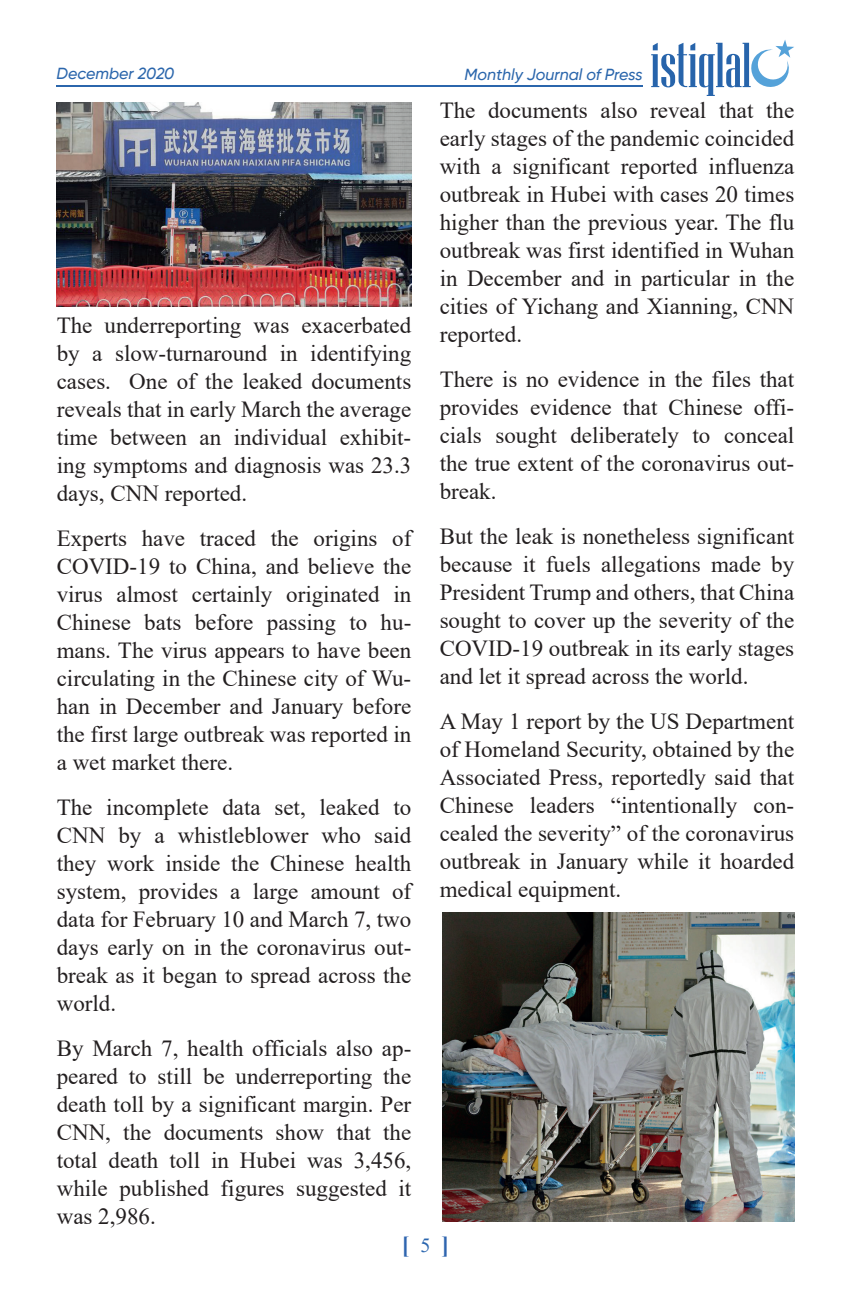
<style>
.page{position:relative;width:851px;height:1304px;background:#fff}
.page>*{position:absolute;margin:0;border:0;box-sizing:border-box;transform-origin:0 0}
.t1{font:23px/28px "Times New Roman";color:#231f20;text-align:justify}
.t2{font:700 23px "Times New Roman";color:#2f65af}
.t3{font:italic 500 16px "Gilroy";color:#2b66ac}
.s1{font-weight:400;font-size:20px;color:#2b66af}
</style>
<div class="page">
<hr style="left:57px;top:85px;width:585px;height:1px;background:#2b66ac">
<svg style="left:651px;top:40px;width:143px;height:56px"></svg>
<img style="left:57px;top:102px;width:354px;height:204px">
<img style="left:442px;top:912px;width:352px;height:310px">
<p class="t3" style="left:57px;top:64px;width:119px">December 2020</p>
<p class="t3" style="left:464px;top:64px;width:180px">Monthly Journal of Press</p>
<p class="t1" style="left:57px;top:311px;width:356px">The underreporting was exacerbated by a slow-turnaround in identifying cases. One of the leaked documents reveals that in early March the average time between an individual exhibit&shy;ing symptoms and diagnosis was 23.3 days, CNN reported.</p>
<p class="t1" style="left:57px;top:524px;width:356px">Experts have traced the origins of COVID-19 to China, and believe the virus almost certainly originated in Chinese bats before passing to hu&shy;mans. The virus appears to have been circulating in the Chinese city of Wu&shy;han in December and January before the first large outbreak was reported in a wet market there.</p>
<p class="t1" style="left:57px;top:793px;width:356px">The incomplete data set, leaked to CNN by a whistleblower who said they work inside the Chinese health system, provides a large amount of data for February 10 and March 7, two days early on in the coronavirus out&shy;break as it began to spread across the world.</p>
<p class="t1" style="left:57px;top:1034px;width:356px">By March 7, health officials also ap&shy;peared to still be underreporting the death toll by a significant margin. Per CNN, the documents show that the total death toll in Hubei was 3,456, while published figures suggested it was 2,986.</p>
<p class="t1" style="left:439px;top:95px;width:356px">The documents also reveal that the early stages of the pandemic coincided with a significant reported influenza outbreak in Hubei with cases 20 times higher than the previous year. The flu outbreak was first identified in Wuhan in December and in particular in the cities of Yichang and Xianning, CNN reported.</p>
<p class="t1" style="left:439px;top:364px;width:356px">There is no evidence in the files that provides evidence that Chinese offi&shy;cials sought deliberately to conceal the true extent of the coronavirus out&shy;break.</p>
<p class="t1" style="left:439px;top:521px;width:356px">But the leak is nonetheless significant because it fuels allegations made by President Trump and others, that China sought to cover up the severity of the COVID-19 outbreak in its early stages and let it spread across the world.</p>
<p class="t1" style="left:439px;top:706px;width:356px">A May 1 report by the US Department of Homeland Security, obtained by the Associated Press, reportedly said that Chinese leaders “intentionally con&shy;cealed the severity” of the coronavirus outbreak in January while it hoarded medical equipment.</p>
<p class="t2" style="left:402px;top:1227px;width:49px">[ <span class="s1">5</span> ]</p>
</div>
